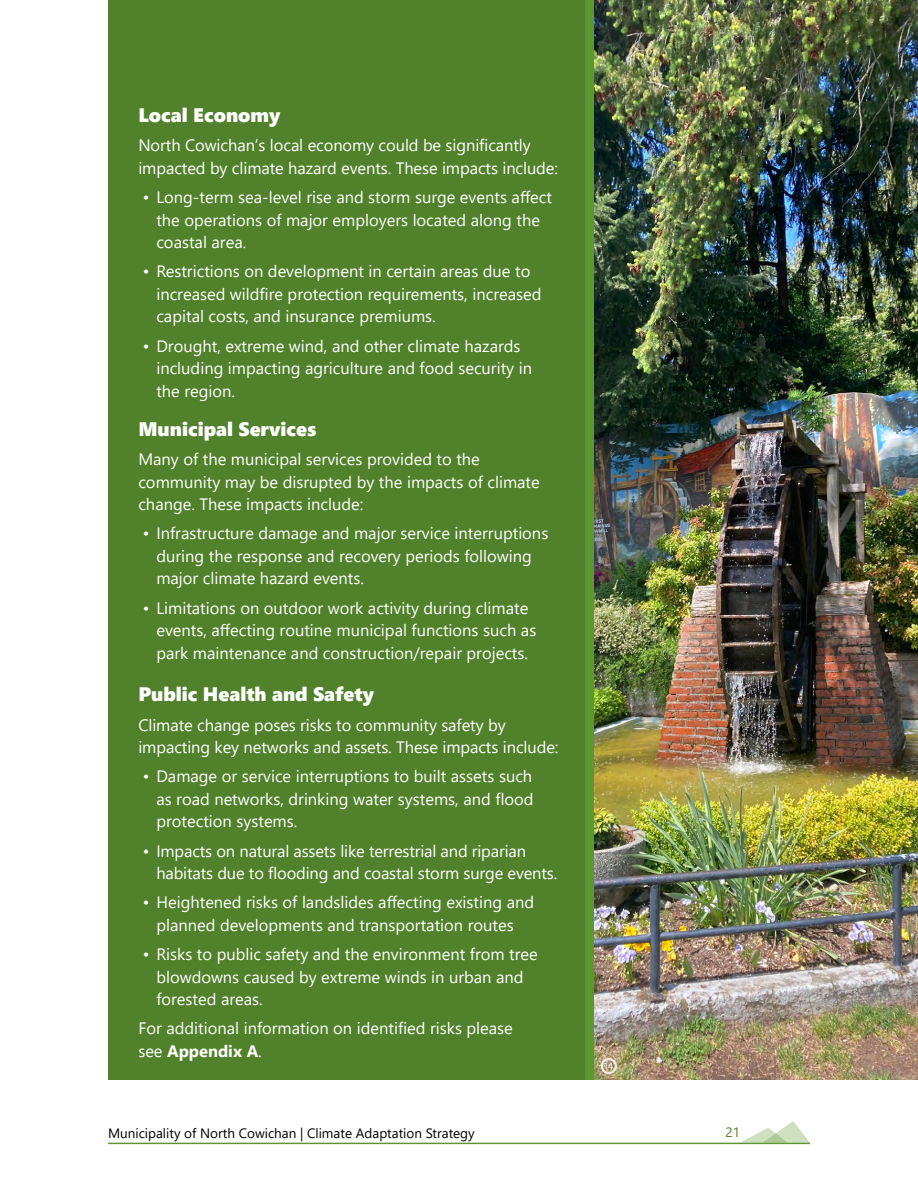
<style>
.page{position:relative;width:918px;height:1188px;background:#fff}
.page>*{position:absolute;margin:0;border:0;box-sizing:border-box;transform-origin:0 0}
.Heading_4_-_Green{font:19.5px "Segoe UI Black";color:#fff}
.Body_text{font:16.5px/22.5px "Segoe UI";color:#fff}
.t1{font:13.5px "Segoe UI";color:#000}
.t2{font:13.5px "Segoe UI";color:#51822b}
.t3{font:9px "Segoe UI";color:#fff}
.s1{font-weight:700}
</style>
<div class="page">
<svg style="left:740px;top:1121px;width:70px;height:22px"></svg>
<hr style="left:108px;top:1143px;width:702px;height:1px;background:#5e9732">
<img style="left:594px;top:0;width:324px;height:1080px">
<div style="left:108px;top:0;width:482px;height:1080px;background:#51822b"></div>
<div style="left:585px;top:0;width:9px;height:1080px;background:#5e9732"></div>
<div style="left:601px;top:1058px;width:16px;height:16px;border:2px solid #fff;border-radius:50%"></div>
<p class="Heading_4_-_Green" style="left:138px;top:101px;width:143px">Local Economy</p>
<p class="Body_text" style="left:138px;top:133px;width:421px">North Cowichan’s local economy could be significantly impacted by climate hazard events. These impacts include:</p>
<p class="Body_text" style="left:156px;top:185px;width:397px;text-indent:-14px">• Long-term sea-level rise and storm surge events affect the operations of major employers located along the coastal area.</p>
<p class="Body_text" style="left:156px;top:259px;width:387px;text-indent:-14px">• Restrictions on development in certain areas due to increased wildfire protection requirements, increased capital costs, and insurance premiums.</p>
<p class="Body_text" style="left:156px;top:333px;width:377px;text-indent:-14px">• Drought, extreme wind, and other climate hazards including impacting agriculture and food security in the region.</p>
<p class="Heading_4_-_Green" style="left:138px;top:415px;width:180px">Municipal Services</p>
<p class="Body_text" style="left:138px;top:447px;width:403px">Many of the municipal services provided to the community may be disrupted by the impacts of climate change. These impacts include:</p>
<p class="Body_text" style="left:156px;top:521px;width:393px;text-indent:-14px">• Infrastructure damage and major service interruptions during the response and recovery periods following major climate hazard events.</p>
<p class="Body_text" style="left:156px;top:595px;width:381px;text-indent:-14px">• Limitations on outdoor work activity during climate events, affecting routine municipal functions such as park maintenance and construction/repair projects.</p>
<p class="Heading_4_-_Green" style="left:138px;top:680px;width:237px">Public Health and Safety</p>
<p class="Body_text" style="left:138px;top:712px;width:422px">Climate change poses risks to community safety by impacting key networks and assets. These impacts include:</p>
<p class="Body_text" style="left:156px;top:764px;width:379px;text-align:justify;text-indent:-14px">• Damage or service interruptions to built assets such as road networks, drinking water systems, and flood protection systems.</p>
<p class="Body_text" style="left:156px;top:838px;width:402px;text-indent:-14px">• Impacts on natural assets like terrestrial and riparian habitats due to flooding and coastal storm surge events.</p>
<p class="Body_text" style="left:143px;top:890px;width:393px;text-align:center">• Heightened risks of landslides affecting existing and planned developments and transportation routes</p>
<p class="Body_text" style="left:156px;top:942px;width:383px;text-indent:-14px">• Risks to public safety and the environment from tree blowdowns caused by extreme winds in urban and forested areas.</p>
<p class="Body_text" style="left:138px;top:1016px;width:376px">For additional information on identified risks please see <span class="s1">Appendix A</span>.</p>
<p class="t3" style="left:603px;top:1058px;width:11px">14</p>
<p class="t1" style="left:108px;top:1120px;width:368px">Municipality of North Cowichan | Climate Adaptation Strategy</p>
<p class="t2" style="left:725px;top:1120px;width:16px">21</p>
</div>
